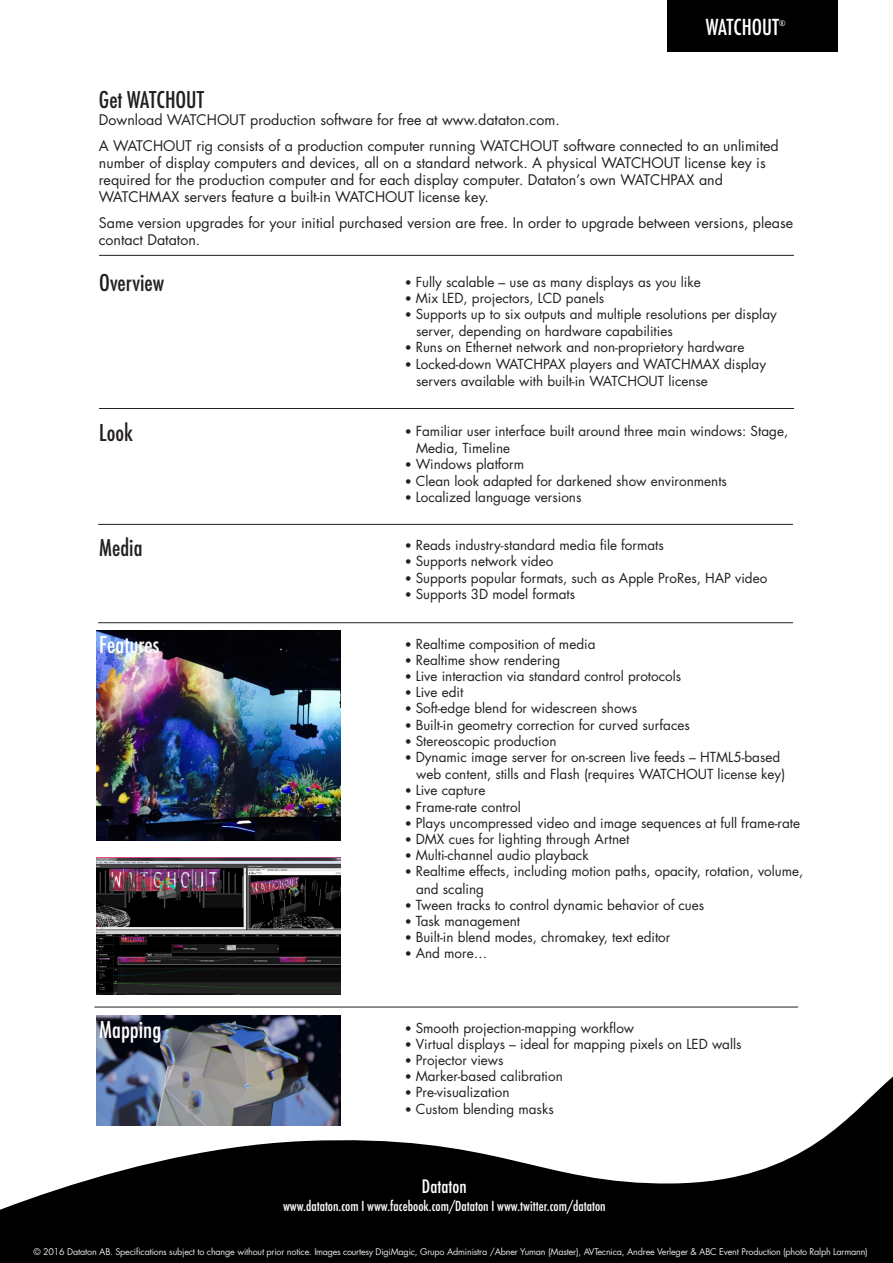
<style>
.page{position:relative;width:893px;height:1263px;background:#fff}
.page>*{position:absolute;margin:0;border:0;box-sizing:border-box;transform-origin:0 0}
.t1{font:500 condensed 22.5px "Futura";color:#231f20}
.t2{font:500 condensed 22.5px "Futura";color:#fff}
.t3{font:500 condensed 21.45px "Futura";color:#fff}
.t4{font:500 condensed 18px "Futura";color:#fff}
.t5{font:14.25px/17.1px "Futura Std";color:#231f20}
.t6{font:13.5px/17.1px "Futura Std";color:#231f20}
.t7{font:500 condensed 13.5px "Futura";color:#fff}
.t8{font:9px "Futura";letter-spacing:-.02em;color:#e6e7e9}
.t9{font:500 condensed 7.5px "Futura";color:#fff}
.s1{font-size:12px}
</style>
<div class="page">
<div style="left:667px;top:0;width:171px;height:51px;background:#000"></div>
<svg style="left:0;top:1073px;width:893px;height:190px;fill:#000"></svg>
<img style="left:96px;top:1015px;width:244px;height:111px">
<img style="left:96px;top:630px;width:244px;height:211px">
<img style="left:96px;top:858px;width:244px;height:136px">
<hr style="left:99px;top:255px;width:695px;height:1px;background:#231f20">
<hr style="left:99px;top:408px;width:695px;height:1px;background:#231f20">
<hr style="left:98px;top:524px;width:695px;height:1px;background:#231f20">
<hr style="left:98px;top:622px;width:695px;height:1px;background:#231f20">
<hr style="left:94px;top:1007px;width:704px;height:1px;background:#231f20">
<p class="t3" style="left:706px;top:14px;width:75px">WATCHOUT</p>
<p class="t9" style="left:779px;top:19px;width:8px">®</p>
<p class="t1" style="left:99px;top:85px;width:107px">Get WATCHOUT</p>
<p class="t5" style="left:99px;top:111px;width:462px">Download WATCHOUT production software for free at www.dataton.com.</p>
<p class="t5" style="left:99px;top:137px;width:681px">A WATCHOUT rig consists of a production computer running WATCHOUT software connected to an unlimited number of display computers and devices, all on a standard network. A physical WATCHOUT license key is required for the production computer and for each display computer. Dataton’s own WATCHPAX and WATCHMAX servers feature a built-in WATCHOUT license key.</p>
<p class="t5" style="left:99px;top:214px;width:696px">Same version upgrades for your initial purchased version are free. In order to upgrade between versions, please contact Dataton.</p>
<p class="t1" style="left:99px;top:269px;width:66px">Overview</p>
<p class="t6" style="left:405px;top:273px;width:297px"><span class="s1">•</span> Fully scalable – use as many displays as you like</p>
<p class="t6" style="left:405px;top:289px;width:201px"><span class="s1">•</span> Mix LED, projectors, LCD panels</p>
<p class="t6" style="left:416px;top:306px;width:362px;text-indent:-11px"><span class="s1">•</span> Supports up to six outputs and multiple resolutions per display server, depending on hardware capabilities</p>
<p class="t6" style="left:405px;top:339px;width:341px"><span class="s1">•</span> Runs on Ethernet network and non-proprietory hardware</p>
<p class="t6" style="left:416px;top:356px;width:351px;text-indent:-11px"><span class="s1">•</span> Locked-down WATCHPAX players and WATCHMAX display servers available with built-in WATCHOUT license</p>
<p class="t1" style="left:99px;top:418px;width:35px">Look</p>
<p class="t6" style="left:416px;top:423px;width:374px;text-indent:-11px"><span class="s1">•</span> Familiar user interface built around three main windows: Stage,<br>Media, Timeline</p>
<p class="t6" style="left:405px;top:456px;width:121px"><span class="s1">•</span> Windows platform</p>
<p class="t6" style="left:405px;top:472px;width:324px"><span class="s1">•</span> Clean look adapted for darkened show environments</p>
<p class="t6" style="left:405px;top:488px;width:178px"><span class="s1">•</span> Localized language versions</p>
<p class="t1" style="left:99px;top:533px;width:45px">Media</p>
<p class="t6" style="left:405px;top:537px;width:261px"><span class="s1">•</span> Reads industry-standard media file formats</p>
<p class="t6" style="left:405px;top:553px;width:150px"><span class="s1">•</span> Supports network video</p>
<p class="t6" style="left:405px;top:569px;width:364px"><span class="s1">•</span> Supports popular formats, such as Apple ProRes, HAP video</p>
<p class="t6" style="left:405px;top:585px;width:172px"><span class="s1">•</span> Supports 3D model formats</p>
<p class="t2" style="left:99px;top:630px;width:62px">Features</p>
<p class="t6" style="left:405px;top:635px;width:192px"><span class="s1">•</span> Realtime composition of media</p>
<p class="t6" style="left:405px;top:651px;width:157px"><span class="s1">•</span> Realtime show rendering</p>
<p class="t6" style="left:405px;top:668px;width:278px"><span class="s1">•</span> Live interaction via standard control protocols</p>
<p class="t6" style="left:405px;top:684px;width:60px"><span class="s1">•</span> Live edit</p>
<p class="t6" style="left:405px;top:700px;width:234px"><span class="s1">•</span> Soft-edge blend for widescreen shows</p>
<p class="t6" style="left:405px;top:716px;width:286px"><span class="s1">•</span> Built-in geometry correction for curved surfaces</p>
<p class="t6" style="left:405px;top:732px;width:153px"><span class="s1">•</span> Stereoscopic production</p>
<p class="t6" style="left:416px;top:749px;width:371px;text-indent:-11px"><span class="s1">•</span> Dynamic image server for on-screen live feeds – HTML5-based web content, stills and Flash (requires WATCHOUT license key)</p>
<p class="t6" style="left:405px;top:782px;width:82px"><span class="s1">•</span> Live capture</p>
<p class="t6" style="left:405px;top:798px;width:118px"><span class="s1">•</span> Frame-rate control</p>
<p class="t6" style="left:405px;top:814px;width:397px"><span class="s1">•</span> Plays uncompressed video and image sequences at full frame-rate</p>
<p class="t6" style="left:405px;top:831px;width:226px"><span class="s1">•</span> DMX cues for lighting through Artnet</p>
<p class="t6" style="left:405px;top:847px;width:185px"><span class="s1">•</span> Multi-channel audio playback</p>
<p class="t6" style="left:416px;top:863px;width:389px;text-indent:-11px"><span class="s1">•</span> Realtime effects, including motion paths, opacity, rotation, volume, and scaling</p>
<p class="t6" style="left:405px;top:896px;width:301px"><span class="s1">•</span> Tween tracks to control dynamic behavior of cues</p>
<p class="t6" style="left:405px;top:912px;width:117px"><span class="s1">•</span> Task management</p>
<p class="t6" style="left:405px;top:929px;width:267px"><span class="s1">•</span> Built-in blend modes, chromakey, text editor</p>
<p class="t6" style="left:405px;top:945px;width:84px"><span class="s1">•</span> And more…</p>
<p class="t2" style="left:99px;top:1015px;width:63px">Mapping</p>
<p class="t6" style="left:405px;top:1019px;width:231px"><span class="s1">•</span> Smooth projection-mapping workflow</p>
<p class="t6" style="left:405px;top:1035px;width:338px"><span class="s1">•</span> Virtual displays – ideal for mapping pixels on LED walls</p>
<p class="t6" style="left:405px;top:1051px;width:100px"><span class="s1">•</span> Projector views</p>
<p class="t6" style="left:405px;top:1068px;width:159px"><span class="s1">•</span> Marker-based calibration</p>
<p class="t6" style="left:405px;top:1084px;width:106px"><span class="s1">•</span> Pre-visualization</p>
<p class="t6" style="left:405px;top:1100px;width:150px"><span class="s1">•</span> Custom blending masks</p>
<p class="t4" style="left:422px;top:1175px;width:46px">Dataton</p>
<p class="t7" style="left:283px;top:1197px;width:324px">www.dataton.com I www.facebook.com/Dataton I www.twitter.com/dataton</p>
<p class="t8" style="left:34px;top:1245px;width:836px">© 2016 Dataton AB. Specifications subject to change without prior notice. Images courtesy DigiMagic, Grupo Administra /Abner Yuman (Master), AVTecnica, Andree Verleger &amp; ABC Event Production (photo Ralph Larmann)</p>
</div>
